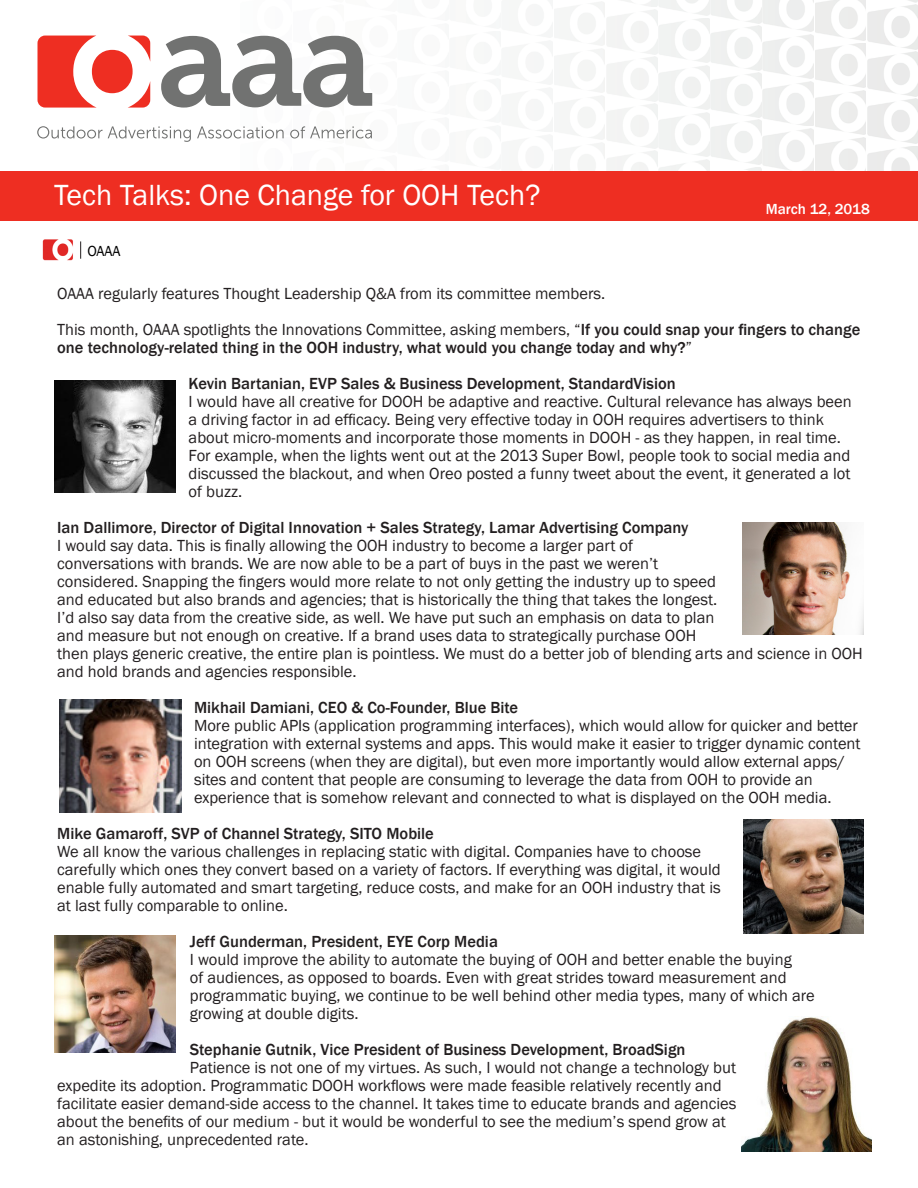
<style>
.page{position:relative;width:918px;height:1188px;background:#fff}
.page>*{position:absolute;margin:0;border:0;box-sizing:border-box;transform-origin:0 0}
.t1{font:30px "Franklin Gothic";color:#fff}
.t2{font:16.5px/18px "Franklin Gothic";color:#231f20}
.t3{font:500 16.5px "Franklin Gothic";color:#231f20}
.t4{font:500 15px "Franklin Gothic";color:#fff}
.t5{font:15px "Franklin Gothic";color:#000}
.s1{font-weight:500}
.s2{font-weight:400}
</style>
<div class="page">
<img style="left:815px;top:43px;width:51px;height:44px">
<img style="left:815px;top:0;width:51px;height:40px">
<img style="left:372px;top:93px;width:1px;height:13px">
<img style="left:815px;top:137px;width:51px;height:34px">
<img style="left:867px;top:5px;width:51px;height:44px">
<img style="left:907px;top:0;width:11px;height:2px">
<img style="left:867px;top:52px;width:51px;height:44px">
<img style="left:867px;top:99px;width:51px;height:44px">
<img style="left:867px;top:146px;width:51px;height:25px">
<svg style="left:37px;top:126px;width:154px;height:16px"></svg>
<svg style="left:197px;top:126px;width:87px;height:13px"></svg>
<svg style="left:290px;top:126px;width:82px;height:13px"></svg>
<svg style="left:38px;top:36px;width:112px;height:72px"></svg>
<svg style="left:161px;top:36px;width:211px;height:72px"></svg>
<div style="left:0;top:171px;width:918px;height:50px;background:#ee2e22"></div>
<img style="left:742px;top:522px;width:122px;height:112px">
<img style="left:59px;top:700px;width:122px;height:112px">
<img style="left:42px;top:240px;width:31px;height:20px">
<svg style="left:80px;top:241px;width:1px;height:18px"></svg>
<img style="left:54px;top:380px;width:122px;height:113px">
<img style="left:55px;top:936px;width:121px;height:117px">
<img style="left:742px;top:1017px;width:130px;height:134px">
<img style="left:743px;top:819px;width:121px;height:115px">
<p class="t1" style="left:54px;top:177px;width:488px">Tech Talks: One Change for OOH Tech?</p>
<p class="t5" style="left:87px;top:241px;width:35px">OAAA</p>
<p class="t4" style="left:766px;top:200px;width:106px">March 12, 2018</p>
<p class="t2" style="left:57px;top:276px;width:805px;line-height:36px">OAAA regularly features Thought Leadership Q&amp;A from its committee members.<br>This month, OAAA spotlights the Innovations Committee, asking members, “<span class="s1">If you could snap your fingers to change</span></p>
<p class="t3" style="left:57px;top:337px;width:637px">one technology-related thing in the OOH industry, what would you change today and why?<span class="s2">”</span></p>
<p class="t3" style="left:189px;top:373px;width:489px">Kevin Bartanian, EVP Sales &amp; Business Development, StandardVision</p>
<p class="t2" style="left:189px;top:393px;width:665px">I would have all creative for DOOH be adaptive and reactive. Cultural relevance has always been a driving factor in ad efficacy. Being very effective today in OOH requires advertisers to think about micro-moments and incorporate those moments in DOOH - as they happen, in real time.<br>For example, when the lights went out at the 2013 Super Bowl, people took to social media and discussed the blackout, and when Oreo posted a funny tweet about the event, it generated a lot of buzz.</p>
<p class="t3" style="left:57px;top:517px;width:633px">Ian Dallimore, Director of Digital Innovation + Sales Strategy, Lamar Advertising Company</p>
<p class="t2" style="left:57px;top:537px;width:807px">I would say data. This is finally allowing the OOH industry to become a larger part of<br>conversations with brands. We are now able to be a part of buys in the past we weren’t<br>considered. Snapping the fingers would more relate to not only getting the industry up to speed<br>and educated but also brands and agencies; that is historically the thing that takes the longest.<br>I’d also say data from the creative side, as well. We have put such an emphasis on data to plan<br>and measure but not enough on creative. If a brand uses data to strategically purchase OOH<br>then plays generic creative, the entire plan is pointless. We must do a better job of blending arts and science in OOH and hold brands and agencies responsible.</p>
<p class="t3" style="left:194px;top:697px;width:326px">Mikhail Damiani, CEO &amp; Co-Founder, Blue Bite</p>
<p class="t2" style="left:194px;top:717px;width:668px">More public APIs (application programming interfaces), which would allow for quicker and better integration with external systems and apps. This would make it easier to trigger dynamic content on OOH screens (when they are digital), but even more importantly would allow external apps/ sites and content that people are consuming to leverage the data from OOH to provide an experience that is somehow relevant and connected to what is displayed on the OOH media.</p>
<p class="t3" style="left:57px;top:823px;width:378px">Mike Gamaroff, SVP of Channel Strategy, SITO Mobile</p>
<p class="t2" style="left:57px;top:843px;width:665px">We all know the various challenges in replacing static with digital. Companies have to choose carefully which ones they convert based on a variety of factors. If everything was digital, it would enable fully automated and smart targeting, reduce costs, and make for an OOH industry that is at last fully comparable to online.</p>
<p class="t3" style="left:190px;top:931px;width:310px">Jeff Gunderman, President, EYE Corp Media</p>
<p class="t2" style="left:190px;top:951px;width:627px">I would improve the ability to automate the buying of OOH and better enable the buying<br>of audiences, as opposed to boards. Even with great strides toward measurement and programmatic buying, we continue to be well behind other media types, many of which are growing at double digits.</p>
<p class="t3" style="left:190px;top:1039px;width:497px">Stephanie Gutnik, Vice President of Business Development, BroadSign</p>
<p class="t2" style="left:57px;top:1059px;width:681px;text-indent:133px">Patience is not one of my virtues. As such, I would not change a technology but expedite its adoption. Programmatic DOOH workflows were made feasible relatively recently and facilitate easier demand-side access to the channel. It takes time to educate brands and agencies about the benefits of our medium - but it would be wonderful to see the medium’s spend grow at an astonishing, unprecedented rate.</p>
</div>
